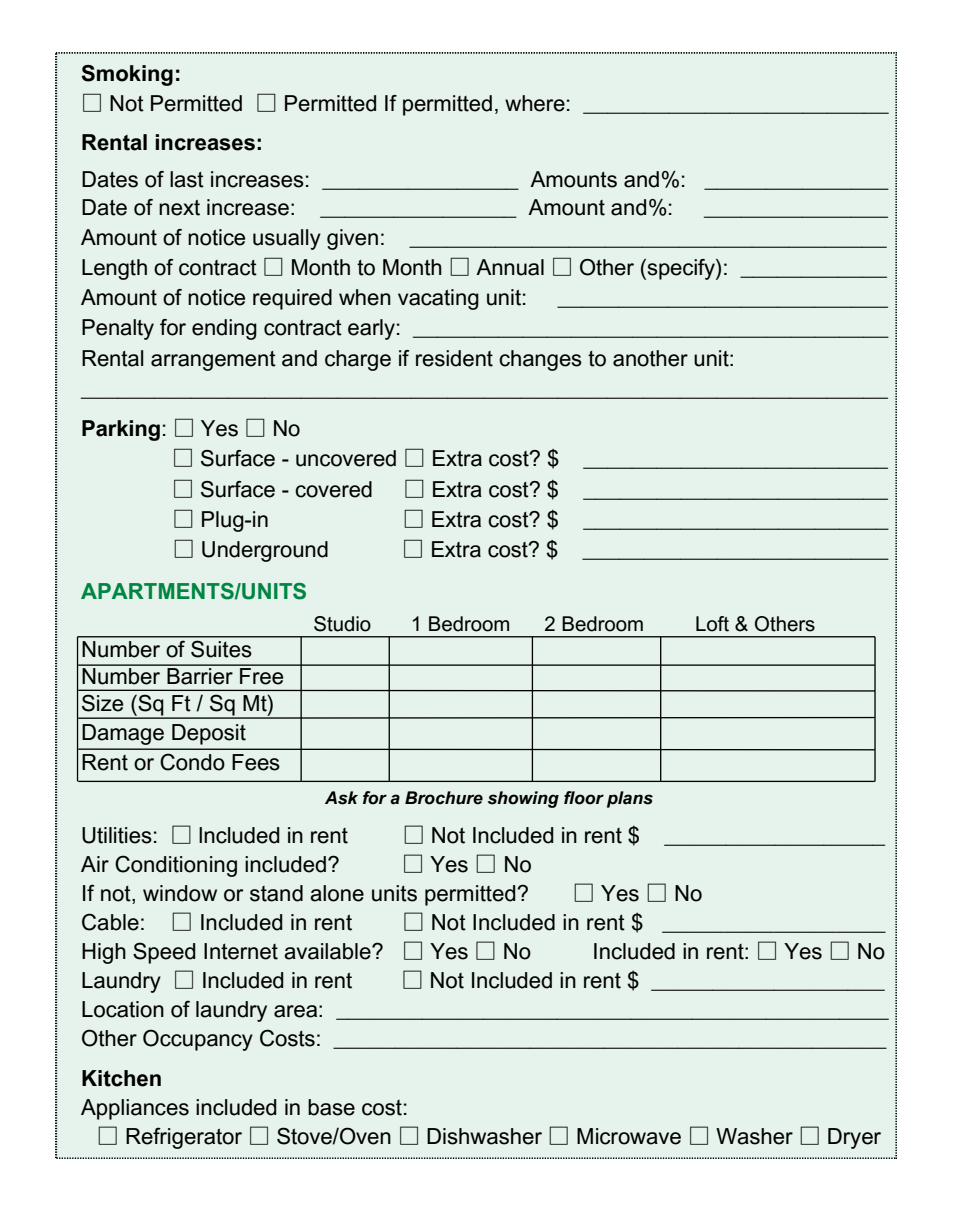
<style>
.page{position:relative;width:953px;height:1211px;background:#fff}
.page>*{position:absolute;margin:0;border:0;box-sizing:border-box;transform-origin:0 0}
.t1{font:22.05px/30.1px "Arial MT Pro";color:#000}
.t2{font:700 22.05px "Arial MT Pro";color:#000}
.t3{font:700 22.05px "Arial MT Pro";color:#008542}
.t4{font:20.3px "Arial MT Pro";color:#000}
.t5{font:italic 700 17.5px "Arial MT Pro";color:#000}
.s1{font-family:"Noto Sans CJ Ksc"}
.s2{font-weight:400}
.s3{font-family:"Noto Sans CJ Ksc";font-weight:400}
.s4{font-weight:700}
</style>
<div class="page">
<div style="left:56px;top:52px;width:841px;height:1106px;background:#e6f3ec"></div>
<hr style="left:78px;top:664px;width:797px;height:1px;background:#000">
<svg style="left:78px;top:688px;width:796px;height:4px"></svg>
<svg style="left:78px;top:716px;width:796px;height:3px"></svg>
<svg style="left:78px;top:747px;width:796px;height:4px"></svg>
<hr style="left:78px;top:780px;width:797px;height:1px;background:#000">
<hr style="left:660px;top:636px;width:1px;height:145px;background:#000">
<hr style="left:532px;top:636px;width:1px;height:145px;background:#000">
<hr style="left:389px;top:636px;width:1px;height:145px;background:#000">
<hr style="left:300px;top:636px;width:2px;height:145px;background:#000">
<hr style="left:874px;top:636px;width:2px;height:145px;background:#000">
<hr style="left:77px;top:636px;width:1px;height:145px;background:#000">
<hr style="left:78px;top:636px;width:797px;height:1px;background:#000">
<h3 class="t2" style="left:81px;top:65px;width:102px">Smoking:</h3>
<h3 class="t1" style="left:81px;top:91px;width:809px"><span class="s1">□</span> Not Permitted <span class="s1">□</span> Permitted If permitted, where: _________________________</h3>
<h2 class="t2" style="left:81px;top:134px;width:184px">Rental increases:</h2>
<h3 class="t1" style="left:81px;top:168px;width:809px;line-height:28.2px">Dates of last increases: ________________ Amounts and%: _______________<br>Date of next increase: ________________ Amount and%:</h3>
<h3 class="t1" style="left:81px;top:195px;width:808px;text-align:justify;text-indent:623px">_______________ Amount of notice usually given: _______________________________________ Length of contract <span class="s1">□</span> Month to Month <span class="s1">□</span> Annual <span class="s1">□</span> Other (specify): ____________ Amount of notice required when vacating unit:</h3>
<h3 class="t1" style="left:81px;top:285px;width:809px;text-indent:477px">___________________________ Penalty for ending contract early: _______________________________________ Rental arrangement and charge if resident changes to another unit: __________________________________________________________________</h3>
<h3 class="t2" style="left:81px;top:420px;width:221px">Parking<span class="s2">:</span> <span class="s3">□</span> <span class="s2">Yes</span> <span class="s3">□</span> <span class="s2">No</span></h3>
<h3 class="t1" style="left:172px;top:446px;width:717px"><span class="s1">□</span> Surface - uncovered <span class="s1">□</span> Extra cost? $ _________________________</h3>
<h3 class="t1" style="left:172px;top:476px;width:202px"><span class="s1">□</span> Surface - covered</h3>
<h3 class="t1" style="left:403px;top:476px;width:486px"><span class="s1">□</span> Extra cost? $ _________________________</h3>
<h3 class="t1" style="left:173px;top:506px;width:98px"><span class="s1">□</span> Plug-in</h3>
<h3 class="t1" style="left:403px;top:506px;width:487px"><span class="s1">□</span> Extra cost? $ _________________________</h3>
<h3 class="t1" style="left:173px;top:536px;width:158px"><span class="s1">□</span> Underground</h3>
<h3 class="t1" style="left:402px;top:536px;width:487px"><span class="s1">□</span> Extra cost? $ _________________________</h3>
<h1 class="t3" style="left:81px;top:583px;width:228px">APARTMENTS/UNITS</h1>
<h3 class="t4" style="left:313px;top:616px;width:59px">Studio</h3>
<h3 class="t4" style="left:411px;top:616px;width:101px">1 Bedroom</h3>
<h3 class="t4" style="left:545px;top:616px;width:101px">2 Bedroom</h3>
<h3 class="t4" style="left:695px;top:616px;width:122px">Loft &amp; Others</h3>
<h3 class="t1" style="left:81px;top:638px;width:204px;line-height:26.9px">Number of Suites<br>Number Barrier Free<br>Size (Sq Ft / Sq Mt)</h3>
<h3 class="t1" style="left:81px;top:720px;width:201px;line-height:29.6px">Damage Deposit<br>Rent or Condo Fees</h3>
<p class="t5" style="left:325px;top:791px;width:329px">Ask for a Brochure showing floor plans</p>
<h3 class="t1" style="left:81px;top:823px;width:268px">Utilities: <span class="s1">□</span> lncluded in rent</h3>
<h3 class="t1" style="left:403px;top:823px;width:484px"><span class="s1">□</span> Not Included in rent $ __________________</h3>
<h3 class="t1" style="left:81px;top:852px;width:260px">Air Conditioning included?</h3>
<h3 class="t1" style="left:81px;top:852px;width:452px;line-height:29.1px;text-align:right"><span class="s1">□</span> Yes <span class="s1">□</span> No<br>If not, window or stand alone units permitted?</h3>
<h3 class="t1" style="left:573px;top:881px;width:131px"><span class="s1">□</span> Yes <span class="s1">□</span> No</h3>
<h3 class="t1" style="left:81px;top:910px;width:806px;line-height:29.1px;text-indent:321px"><span class="s1">□</span> Not Included in rent $ __________________<br>High Speed Internet available? <span class="s1">□</span> Yes <span class="s1">□</span> No</h3>
<h3 class="t1" style="left:81px;top:910px;width:272px">Cable: <span class="s1">□</span> Included in rent</h3>
<h3 class="t1" style="left:593px;top:939px;width:294px">Included in rent: <span class="s1">□</span> Yes <span class="s1">□</span> No</h3>
<h3 class="t1" style="left:81px;top:968px;width:809px;line-height:29.1px;text-indent:320px"><span class="s1">□</span> Not Included in rent $ ___________________<br>Location of laundry area: _____________________________________________<br>Other Occupancy Costs: _____________________________________________</h3>
<h3 class="t1" style="left:81px;top:1066px;width:328px;line-height:29.1px"><span class="s4">Kitchen<br></span>Appliances included in base cost:</h3>
<h3 class="t1" style="left:97px;top:1124px;width:785px"><span class="s1">□</span> Refrigerator <span class="s1">□</span> Stove/Oven <span class="s1">□</span> Dishwasher <span class="s1">□</span> Microwave <span class="s1">□</span> Washer <span class="s1">□</span> Dryer</h3>
<h3 class="t1" style="left:81px;top:968px;width:273px">Laundry <span class="s1">□</span> Included in rent</h3>
</div>
